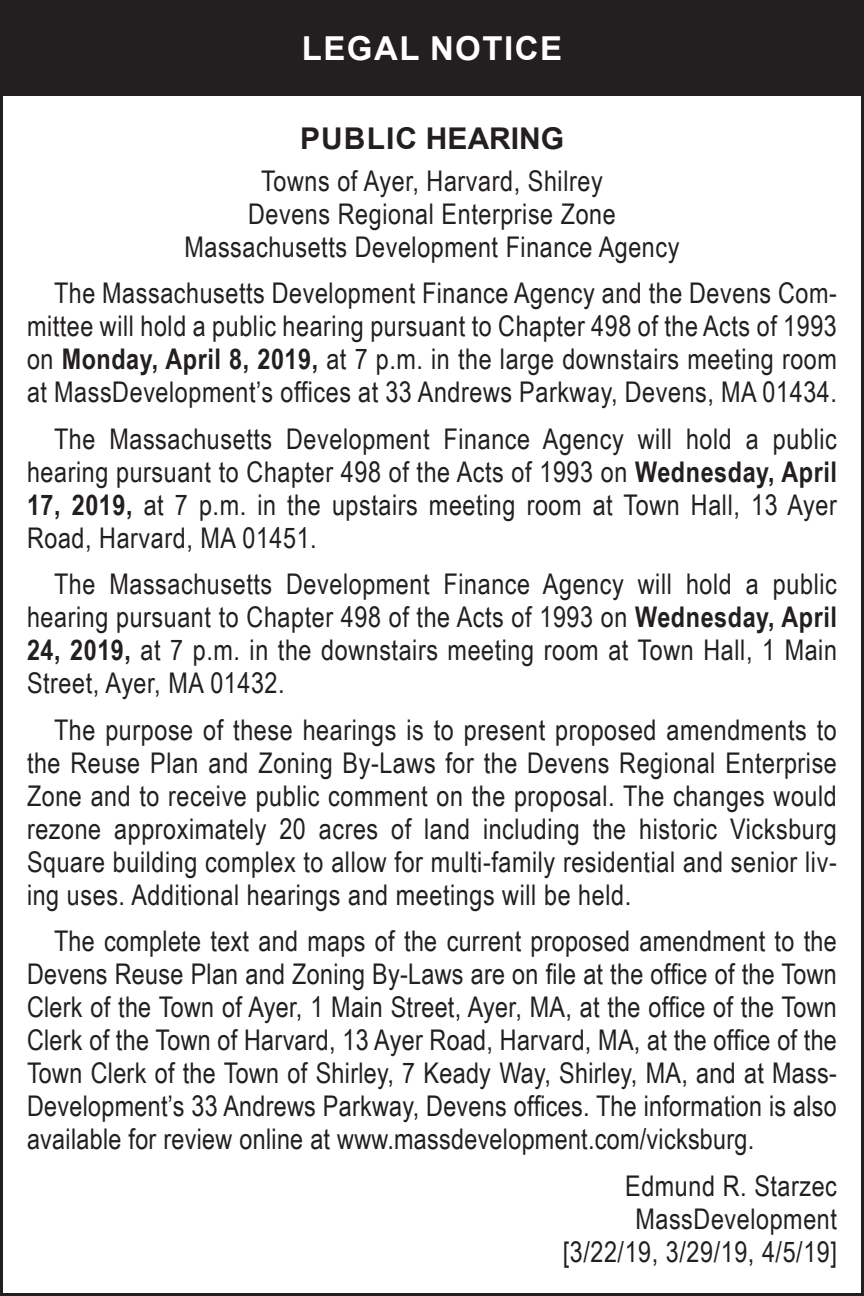
<style>
.page{position:relative;width:864px;height:1296px;background:#fff}
.page>*{position:absolute;margin:0;border:0;box-sizing:border-box;transform-origin:0 0}
.t1{font:700 33px "Arial";letter-spacing:.045em;color:#fff}
.t2{font:700 30px "Arial";color:#231f20}
.t3{font:28.5px/33px "Arial Narrow";letter-spacing:.02em;color:#231f20;text-align:justify}
.s1{font-weight:700}
</style>
<div class="page">
<div style="left:0;top:0;width:864px;height:95px;background:#231f20"></div>
<p class="t1" style="left:302px;top:25px;width:262px">LEGAL NOTICE</p>
<p class="t2" style="left:300px;top:118px;width:266px">PUBLIC HEARING</p>
<p class="t3" style="left:261px;top:163px;width:343px">Towns of Ayer, Harvard, Shilrey</p>
<p class="t3" style="left:248px;top:196px;width:369px">Devens Regional Enterprise Zone</p>
<p class="t3" style="left:184px;top:229px;width:497px">Massachusetts Development Finance Agency</p>
<p class="t3" style="left:27px;top:276px;width:812px;text-indent:27px">The Massachusetts Development Finance Agency and the Devens Com&shy;mittee will hold a public hearing pursuant to Chapter 498 of the Acts of 1993 on <span class="s1">Monday, April 8, 2019,</span> at 7 p.m. in the large downstairs meeting room at MassDevelopment’s offices at 33 Andrews Parkway, Devens, MA 01434.</p>
<p class="t3" style="left:27px;top:421px;width:812px;text-indent:27px">The Massachusetts Development Finance Agency will hold a public hearing pursuant to Chapter 498 of the Acts of 1993 on <span class="s1">Wednesday, April 17, 2019,</span> at 7 p.m. in the upstairs meeting room at Town Hall, 13 Ayer Road, Harvard, MA 01451.</p>
<p class="t3" style="left:27px;top:567px;width:812px;text-indent:27px">The Massachusetts Development Finance Agency will hold a public hearing pursuant to Chapter 498 of the Acts of 1993 on <span class="s1">Wednesday, April 24, 2019,</span> at 7 p.m. in the downstairs meeting room at Town Hall, 1 Main Street, Ayer, MA 01432.</p>
<p class="t3" style="left:27px;top:712px;width:812px;text-indent:27px">The purpose of these hearings is to present proposed amendments to the Reuse Plan and Zoning By-Laws for the Devens Regional Enterprise Zone and to receive public comment on the proposal. The changes would rezone approximately 20 acres of land including the historic Vicksburg Square building complex to allow for multi-family residential and senior liv&shy;ing uses. Additional hearings and meetings will be held.</p>
<p class="t3" style="left:27px;top:924px;width:812px;text-indent:27px">The complete text and maps of the current proposed amendment to the Devens Reuse Plan and Zoning By-Laws are on file at the office of the Town Clerk of the Town of Ayer, 1 Main Street, Ayer, MA, at the office of the Town Clerk of the Town of Harvard, 13 Ayer Road, Harvard, MA, at the office of the Town Clerk of the Town of Shirley, 7 Keady Way, Shirley, MA, and at Mass-Development’s 33 Andrews Parkway, Devens offices. The information is also available for review online at www.massdevelopment.com/vicksburg.</p>
<p class="t3" style="left:625px;top:1168px;width:213px">Edmund R. Starzec</p>
<p class="t3" style="left:635px;top:1201px;width:203px">MassDevelopment</p>
<p class="t3" style="left:563px;top:1234px;width:276px">[3/22/19, 3/29/19, 4/5/19]</p>
</div>
